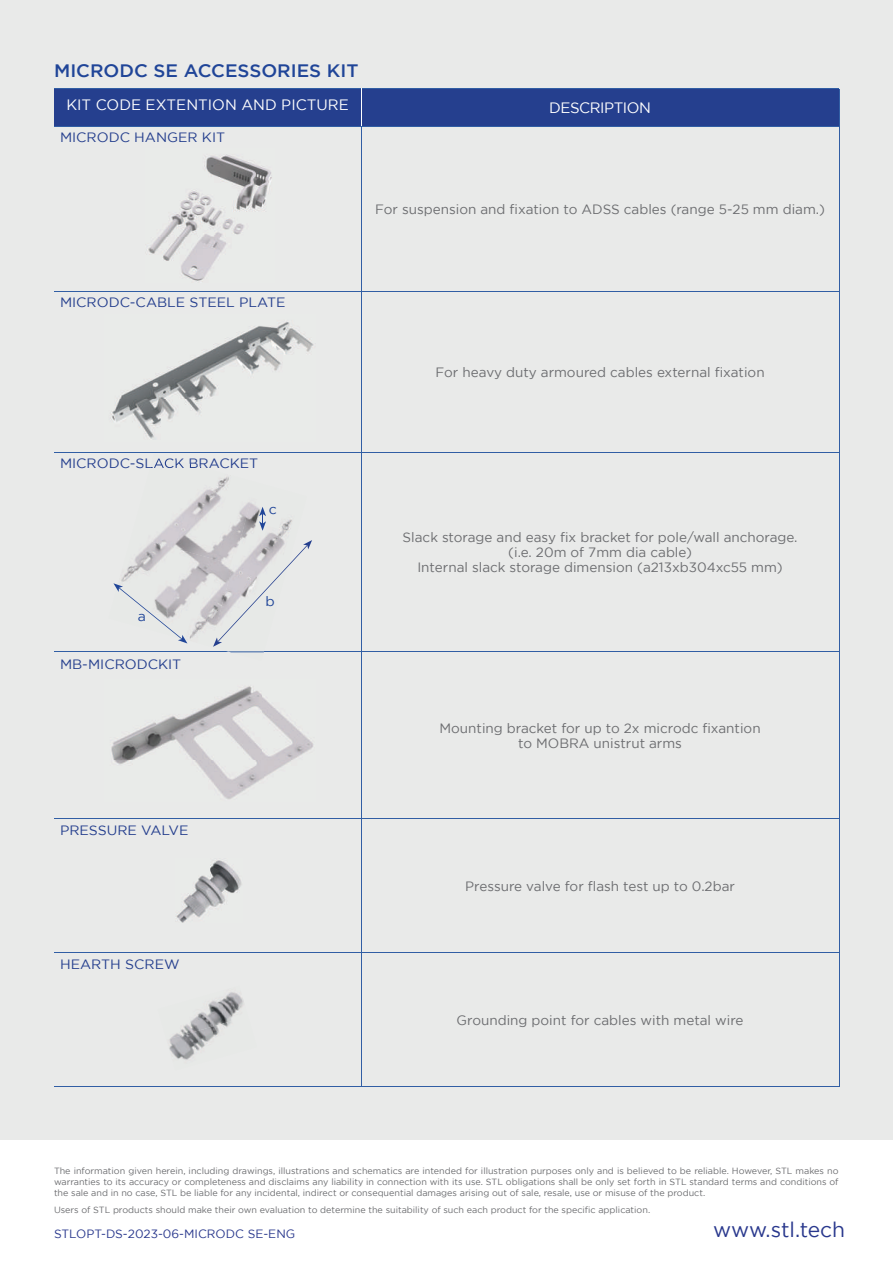
<style>
.page{position:relative;width:893px;height:1263px;background:#fff}
.page>*{position:absolute;margin:0;border:0;box-sizing:border-box;transform-origin:0 0}
.t1{font:21px "Gotham";letter-spacing:-.01em;color:#29388d}
.t2{font:500 18px "Gotham";color:#204598;scale:1.04 1}
.t3{font:15px "Gotham";color:#fff}
.t4{font:15px "Gotham";letter-spacing:-.03em;color:#fff}
.t5{font:13.5px/15px "Gotham";color:#6c6d70;text-align:center}
.t6{font:13.5px "Gotham";color:#253f8e;scale:1.04 1}
.t7{font:13.5px "Gotham";color:#204598;scale:1.04 1}
.t8{font:12px "Gotham";color:#29388d}
.t9{font:9px/10.8px "Gotham";color:#6c6d70;text-align:justify}
</style>
<div class="page">
<div style="left:2px;top:0;width:891px;height:1140px;background:#e9eae9"></div>
<div style="left:0;top:0;width:6px;height:1140px;background:#e9eae9"></div>
<div style="left:54px;top:89px;width:785px;height:37px;background:#253f8e"></div>
<hr style="left:361px;top:291px;width:478px;height:1px;background:#315ea4">
<hr style="left:361px;top:452px;width:478px;height:1px;background:#315ea4">
<hr style="left:54px;top:88px;width:307px;height:1px;background:#315ea4">
<hr style="left:54px;top:126px;width:307px;height:1px;background:#315ea4">
<hr style="left:54px;top:291px;width:307px;height:1px;background:#315ea4">
<hr style="left:54px;top:452px;width:307px;height:1px;background:#315ea4">
<hr style="left:54px;top:652px;width:307px;height:1px;background:#315ea4">
<hr style="left:54px;top:818px;width:307px;height:1px;background:#315ea4">
<hr style="left:54px;top:952px;width:307px;height:1px;background:#315ea4">
<hr style="left:54px;top:1086px;width:307px;height:1px;background:#315ea4">
<hr style="left:361px;top:88px;width:478px;height:1px;background:#315ea4">
<hr style="left:361px;top:126px;width:478px;height:1px;background:#315ea4">
<hr style="left:839px;top:89px;width:1px;height:38px;background:#315ea4">
<hr style="left:361px;top:127px;width:1px;height:164px;background:#315ea4">
<hr style="left:839px;top:127px;width:1px;height:164px;background:#315ea4">
<hr style="left:361px;top:291px;width:1px;height:161px;background:#315ea4">
<hr style="left:839px;top:291px;width:1px;height:161px;background:#315ea4">
<hr style="left:361px;top:452px;width:1px;height:200px;background:#315ea4">
<hr style="left:839px;top:452px;width:1px;height:200px;background:#315ea4">
<hr style="left:361px;top:652px;width:478px;height:1px;background:#315ea4">
<hr style="left:361px;top:652px;width:1px;height:166px;background:#315ea4">
<hr style="left:839px;top:652px;width:1px;height:166px;background:#315ea4">
<hr style="left:361px;top:818px;width:478px;height:1px;background:#315ea4">
<hr style="left:361px;top:818px;width:1px;height:134px;background:#315ea4">
<hr style="left:839px;top:818px;width:1px;height:134px;background:#315ea4">
<hr style="left:361px;top:952px;width:478px;height:1px;background:#315ea4">
<hr style="left:361px;top:952px;width:1px;height:134px;background:#315ea4">
<hr style="left:839px;top:952px;width:1px;height:134px;background:#315ea4">
<hr style="left:361px;top:1086px;width:478px;height:1px;background:#315ea4">
<hr style="left:361px;top:89px;width:1px;height:37px;background:#fff">
<img style="left:148px;top:154px;width:124px;height:128px">
<img style="left:111px;top:322px;width:203px;height:117px">
<img style="left:111px;top:686px;width:202px;height:113px">
<img style="left:158px;top:477px;width:71px;height:59px">
<img style="left:210px;top:482px;width:97px;height:171px">
<img style="left:121px;top:536px;width:112px;height:111px">
<img style="left:228px;top:652px;width:36px;height:1px">
<img style="left:150px;top:458px;width:52px;height:10px">
<svg style="left:213px;top:540px;width:99px;height:107px"></svg>
<svg style="left:113px;top:583px;width:74px;height:60px"></svg>
<svg style="left:259px;top:507px;width:7px;height:24px"></svg>
<img style="left:176px;top:860px;width:66px;height:62px">
<img style="left:197px;top:992px;width:47px;height:24px">
<img style="left:169px;top:1016px;width:64px;height:44px">
<h2 class="t2" style="left:54px;top:60px;width:294px">MICRODC SE ACCESSORIES KIT</h2>
<h3 class="t3" style="left:66px;top:96px;width:284px">KIT CODE EXTENTION AND PICTURE</h3>
<h3 class="t4" style="left:549px;top:100px;width:103px">DESCRIPTION</h3>
<h3 class="t6" style="left:60px;top:130px;width:160px">MICRODC HANGER KIT</h3>
<h3 class="t6" style="left:60px;top:295px;width:218px">MICRODC-CABLE STEEL PLATE</h3>
<h3 class="t6" style="left:60px;top:456px;width:192px">MICRODC-SLACK BRACKET</h3>
<h3 class="t7" style="left:269px;top:501px;width:9px">c</h3>
<h3 class="t7" style="left:138px;top:609px;width:9px">a</h3>
<h3 class="t6" style="left:60px;top:656px;width:118px">MB-MICRODCKIT</h3>
<h3 class="t7" style="left:265px;top:593px;width:10px">b</h3>
<h3 class="t6" style="left:60px;top:823px;width:125px">PRESSURE VALVE</h3>
<h3 class="t6" style="left:60px;top:957px;width:117px">HEARTH SCREW</h3>
<h3 class="t5" style="left:375px;top:202px;width:451px">For suspension and fixation to ADSS cables (range 5-25 mm diam.)</h3>
<h3 class="t5" style="left:436px;top:365px;width:331px">For heavy duty armoured cables external fixation</h3>
<h3 class="t5" style="left:403px;top:530px;width:396px">Slack storage and easy fix bracket for pole/wall anchorage. (i.e. 20m of 7mm dia cable)<br>Internal slack storage dimension (a213xb304xc55 mm)</h3>
<h3 class="t5" style="left:440px;top:720px;width:323px">Mounting bracket for up to 2x microdc fixantion to MOBRA unistrut arms</h3>
<h3 class="t5" style="left:465px;top:878px;width:271px">Pressure valve for flash test up to 0.2bar</h3>
<h3 class="t5" style="left:457px;top:1012px;width:288px">Grounding point for cables with metal wire</h3>
<p class="t9" style="left:54px;top:1165px;width:786px">The information given herein, including drawings, illustrations and schematics are intended for illustration purposes only and is believed to be reliable. However, STL makes no warranties to its accuracy or completeness and disclaims any liability in connection with its use. STL obligations shall be only set forth in STL standard terms and conditions of the sale and in no case, STL be liable for any incidental, indirect or consequential damages arising out of sale, resale, use or misuse of the product.</p>
<p class="t9" style="left:54px;top:1204px;width:598px">Users of STL products should make their own evaluation to determine the suitability of such each product for the specific application.</p>
<h3 class="t8" style="left:54px;top:1227px;width:243px">STLOPT-DS-2023-06-MICRODC SE-ENG</h3>
<h1 class="t1" style="left:713px;top:1218px;width:133px">www.stl.tech</h1>
</div>
